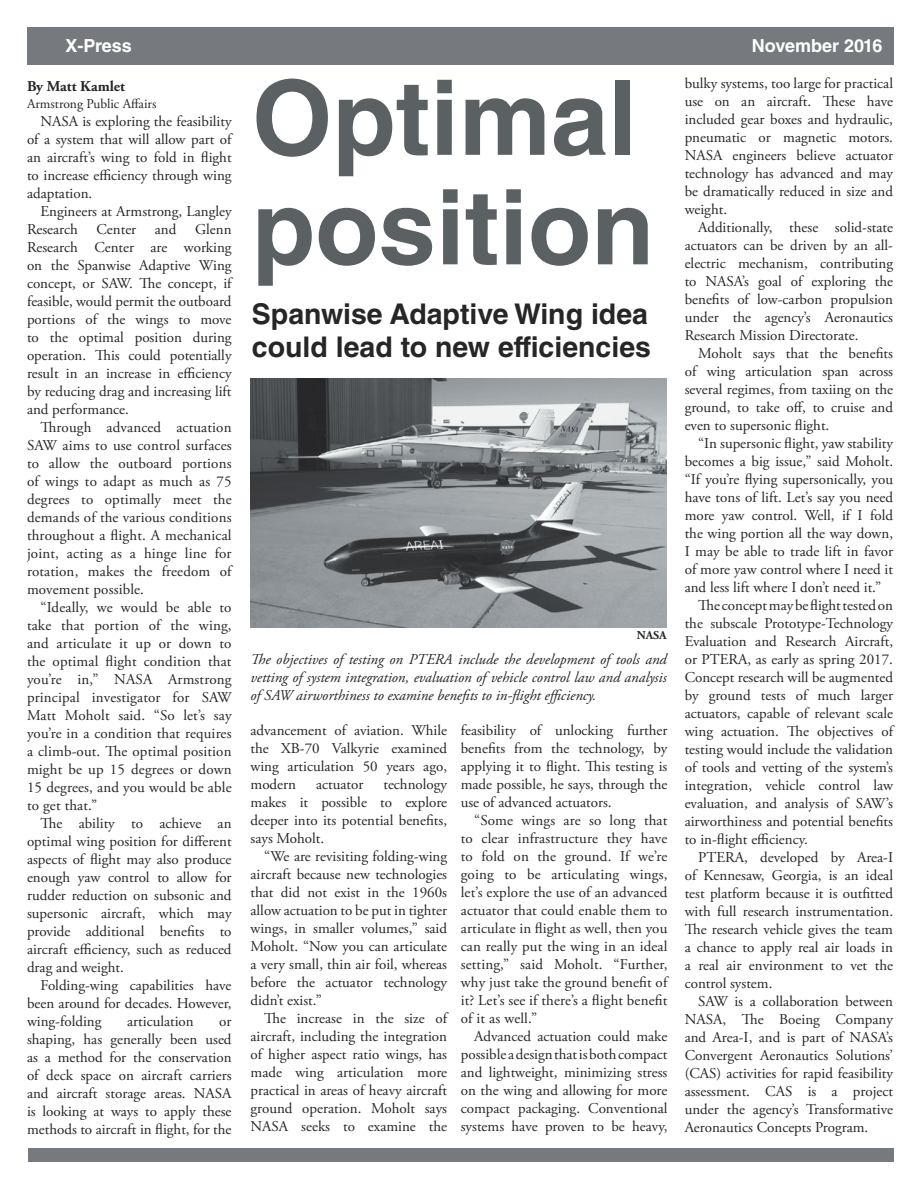
<style>
.page{position:relative;width:918px;height:1188px;background:#fff}
.page>*{position:absolute;margin:0;border:0;box-sizing:border-box;transform-origin:0 0}
.t1{font:700 103.5px "Helvetica LT Std";color:#5b6063}
.t2{font:700 28.5px/33px "Helvetica LT Std";color:#262527}
.t3{font:700 18px "Helvetica LT Std";color:#fff}
.t4{font:15px/18px "Adobe Garamond Pro";color:#262527;text-align:justify}
.t5{font:italic 15px/18px "Adobe Garamond Pro";color:#262527;text-align:justify}
.t6{font:700 15px "Adobe Garamond Pro";color:#262527}
.t7{font:13.5px "Adobe Garamond Pro";color:#262527}
.t8{font:700 12px "Adobe Garamond Pro";color:#262527}
</style>
<div class="page">
<div style="left:27px;top:28px;width:867px;height:37px;background:#767a7e"></div>
<div style="left:28px;top:1148px;width:865px;height:13px;background:#767a7e"></div>
<img style="left:251px;top:378px;width:416px;height:250px">
<p class="t3" style="left:66px;top:35px;width:68px">X-Press</p>
<p class="t3" style="left:752px;top:35px;width:132px">November 2016</p>
<p class="t1" style="left:252px;top:55px;width:387px">Optimal</p>
<p class="t1" style="left:252px;top:165px;width:404px">position</p>
<p class="t4" style="left:685px;top:75px;width:210px">bulky systems, too large for practical use on an aircraft. These have included gear boxes and hydraulic, pneumatic or magnetic motors.<br>NASA engineers believe actuator technology has advanced and may be dramatically reduced in size and weight.</p>
<p class="t4" style="left:685px;top:219px;width:210px;text-indent:14px">Additionally, these solid-state actuators can be driven by an all&shy;electric mechanism, contributing to NASA’s goal of exploring the benefits of low-carbon propulsion under the agency’s Aeronautics Research Mission Directorate.</p>
<p class="t4" style="left:685px;top:345px;width:210px;text-indent:14px">Moholt says that the benefits of wing articulation span across several regimes, from taxiing on the ground, to take off, to cruise and even to supersonic flight.</p>
<p class="t4" style="left:685px;top:435px;width:210px;text-indent:14px">“In supersonic flight, yaw stability becomes a big issue,” said Moholt. “If you’re flying supersonically, you have tons of lift. Let’s say you need more yaw control. Well, if I fold the wing portion all the way down, I may be able to trade lift in favor of more yaw control where I need it and less lift where I don’t need it.”</p>
<p class="t4" style="left:685px;top:597px;width:210px;text-indent:14px">The concept may be flight tested on the subscale Prototype-Technology Evaluation and Research Aircraft, or PTERA, as early as spring 2017.<br>Concept research will be augmented by ground tests of much larger actuators, capable of relevant scale wing actuation. The objectives of testing would include the validation of tools and vetting of the system’s integration, vehicle control law evaluation, and analysis of SAW’s airworthiness and potential benefits to in-flight efficiency.</p>
<p class="t4" style="left:685px;top:849px;width:210px;text-indent:14px">PTERA, developed by Area-I of Kennesaw, Georgia, is an ideal test platform because it is outfitted with full research instrumentation.<br>The research vehicle gives the team a chance to apply real air loads in a real air environment to vet the control system.</p>
<p class="t4" style="left:685px;top:993px;width:210px;text-indent:14px">SAW is a collaboration between NASA, The Boeing Company and Area-I, and is part of NASA’s Convergent Aeronautics Solutions’ (CAS) activities for rapid feasibility assessment. CAS is a project under the agency’s Transformative Aeronautics Concepts Program.</p>
<p class="t6" style="left:27px;top:78px;width:100px">By Matt Kamlet</p>
<p class="t7" style="left:27px;top:95px;width:131px">Armstrong Public Affairs</p>
<p class="t4" style="left:27px;top:112px;width:206px;text-indent:14px">NASA is exploring the feasibility of a system that will allow part of an aircraft’s wing to fold in flight to increase efficiency through wing adaptation.</p>
<p class="t4" style="left:27px;top:202px;width:206px;text-indent:14px">Engineers at Armstrong, Langley Research Center and Glenn Research Center are working on the Spanwise Adaptive Wing concept, or SAW. The concept, if feasible, would permit the outboard portions of the wings to move to the optimal position during operation. This could potentially result in an increase in efficiency by reducing drag and increasing lift and performance.</p>
<p class="t4" style="left:27px;top:418px;width:206px;text-indent:14px">Through advanced actuation SAW aims to use control surfaces to allow the outboard portions of wings to adapt as much as 75 degrees to optimally meet the demands of the various conditions throughout a flight. A mechanical joint, acting as a hinge line for rotation, makes the freedom of movement possible.</p>
<p class="t4" style="left:27px;top:598px;width:206px;text-indent:14px">“Ideally, we would be able to take that portion of the wing, and articulate it up or down to the optimal flight condition that you’re in,” NASA Armstrong principal investigator for SAW Matt Moholt said. “So let’s say you’re in a condition that requires a climb-out. The optimal position might be up 15 degrees or down 15 degrees, and you would be able to get that.”</p>
<p class="t4" style="left:27px;top:814px;width:206px;text-indent:14px">The ability to achieve an optimal wing position for different aspects of flight may also produce enough yaw control to allow for rudder reduction on subsonic and supersonic aircraft, which may provide additional benefits to aircraft efficiency, such as reduced drag and weight.</p>
<p class="t4" style="left:27px;top:976px;width:206px;text-indent:14px">Folding-wing capabilities have been around for decades. However, wing-folding</p>
<p class="t2" style="left:252px;top:297px;width:401px">Spanwise Adaptive Wing idea could lead to new efficiencies</p>
<p class="t8" style="left:637px;top:629px;width:32px">NASA</p>
<p class="t5" style="left:251px;top:650px;width:418px">The objectives of testing on PTERA include the development of tools and vetting of system integration, evaluation of vehicle control law and analysis of SAW airworthiness to examine benefits to in-flight efficiency.</p>
<p class="t4" style="left:251px;top:722px;width:198px">advancement of aviation. While the XB-70 Valkyrie examined wing articulation 50 years ago, modern</p>
<p class="t4" style="left:461px;top:722px;width:208px">feasibility of unlocking further benefits from the technology, by applying it to flight. This testing is made possible, he says, through the use of advanced actuators.</p>
<p class="t4" style="left:461px;top:812px;width:208px;text-indent:14px">“Some wings are so long that to clear infrastructure they have to fold on the ground. If we’re going to be articulating wings, let’s explore the use of an advanced actuator that could enable them to articulate in flight as well, then you can really put the wing in an ideal setting,” said Moholt. “Further, why just take the ground benefit of it? Let’s see if there’s a flight benefit of it as well.”</p>
<p class="t4" style="left:461px;top:1028px;width:208px;text-indent:14px">Advanced actuation could make possible a design that is both compact and lightweight, minimizing stress on the wing and allowing for more compact packaging. Conventional systems have proven to be heavy,</p>
<p class="t4" style="left:251px;top:776px;width:198px;text-indent:133px">technology makes it possible to explore deeper into its potential benefits, says Moholt.</p>
<p class="t4" style="left:251px;top:848px;width:198px;text-indent:14px">“We are revisiting folding-wing aircraft because new technologies that did not exist in the 1960s allow actuation to be put in tighter wings, in smaller volumes,” said Moholt. “Now you can articulate a very small, thin air foil, whereas before the actuator technology didn’t exist.”</p>
<p class="t4" style="left:251px;top:1010px;width:198px;text-indent:14px">The increase in the size of aircraft, including the integration of higher aspect ratio wings, has made wing articulation more practical in areas of heavy aircraft ground operation. Moholt says NASA seeks to examine the</p>
<p class="t4" style="left:316px;top:776px;width:49px">actuator</p>
<p class="t4" style="left:127px;top:1012px;width:68px">articulation</p>
<p class="t4" style="left:27px;top:1012px;width:206px;text-indent:192px">or shaping, has generally been used as a method for the conservation of deck space on aircraft carriers and aircraft storage areas. NASA is looking at ways to apply these methods to aircraft in flight, for the</p>
</div>
